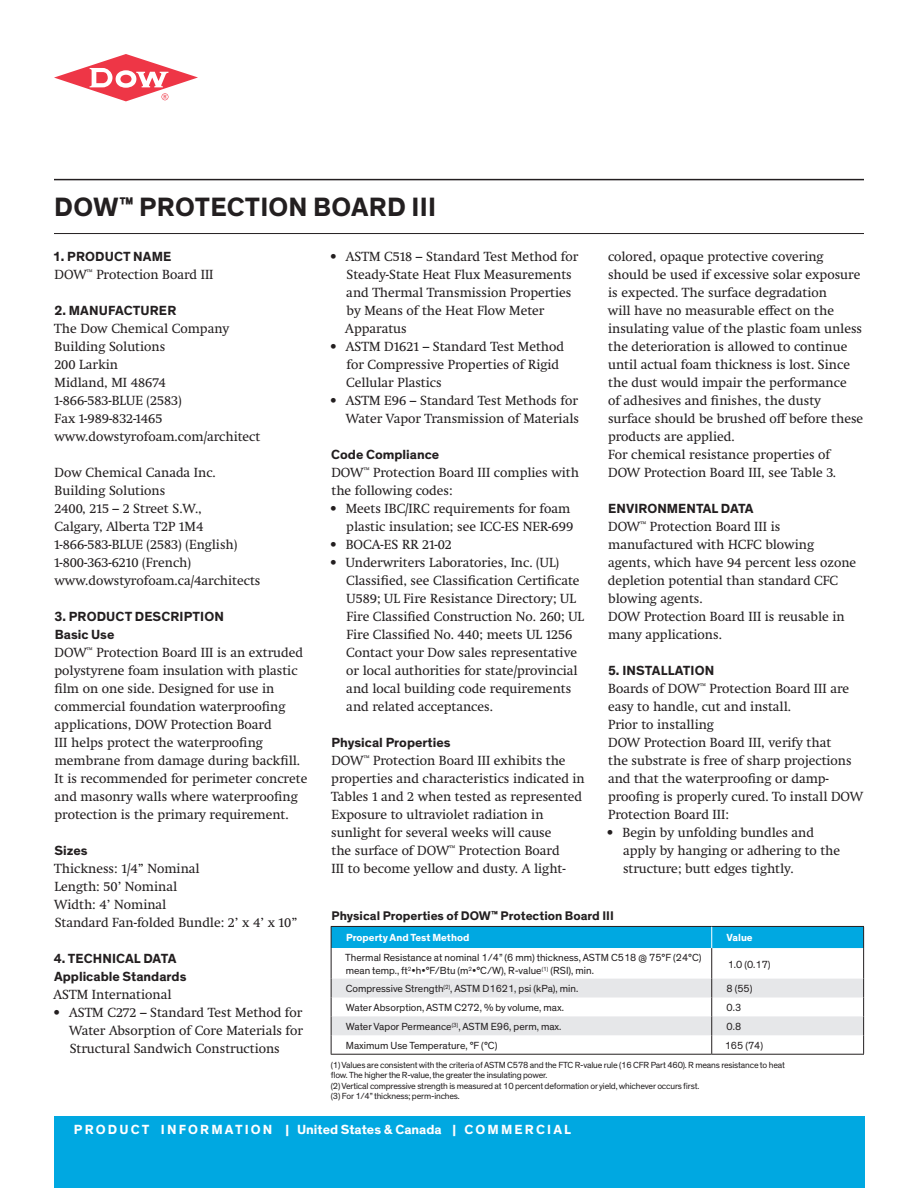
<style>
.page{position:relative;width:918px;height:1188px;background:#fff}
.page>*{position:absolute;margin:0;border:0;box-sizing:border-box;transform-origin:0 0}
.Document_Title{font:700 27px "Dow Corporate";letter-spacing:.01em;color:#231f20}
.Header_-_Numbered{font:13.5px/18px "Swift Neue LT Pro";color:#231f20}
.Header_-_Numbered-2{font:700 13.5px "Dow Corporate";color:#231f20}
.Cover_Footer{font:700 13.5px "Dow Corporate";letter-spacing:.16em;color:#fff}
.Chart_Title{font:700 12.75px "Dow Corporate";color:#231f20}
.Chart_Body{font:10.5px/13.5px "Dow Corporate";color:#231f20}
.Chart_Body-2{font:700 10.5px "Dow Corporate";color:#fff}
.t1{font:9px "Dow Corporate";letter-spacing:-.02em;color:#231f20}
.s1{font-family:"Dow Corporate";font-weight:700}
</style>
<div class="page">
<svg style="left:54px;top:54px;width:144px;height:47px"></svg>
<div style="left:54px;top:1116px;width:810px;height:72px;background:#00a8e1"></div>
<hr style="left:54px;top:179px;width:810px;height:1px;background:#231f20">
<hr style="left:54px;top:233px;width:810px;height:1px;background:#231f20">
<hr style="left:331px;top:948px;width:1px;height:31px;background:#231f20">
<hr style="left:711px;top:948px;width:1px;height:31px;background:#231f20">
<hr style="left:863px;top:948px;width:1px;height:31px;background:#231f20">
<div style="left:331px;top:926px;width:533px;height:22px;background:#00a8e1"></div>
<hr style="left:331px;top:1054px;width:381px;height:1px;background:#231f20">
<svg style="left:331px;top:979px;width:533px;height:75px"></svg>
<hr style="left:712px;top:1054px;width:152px;height:1px;background:#231f20">
<p class="Document_Title" style="left:54px;top:190px;width:383px">DOW<sup>™</sup> PROTECTION BOARD III</p>
<p class="Header_-_Numbered" style="left:345px;top:248px;width:235px;text-indent:-15px">• ASTM C518 – Standard Test Method for<br>Steady-State Heat Flux Measurements and Thermal Transmission Properties by Means of the Heat Flow Meter<br>Apparatus</p>
<p class="Header_-_Numbered" style="left:346px;top:338px;width:219px;text-indent:-16px">• ASTM D1621 – Standard Test Method for Compressive Properties of Rigid<br>Cellular Plastics</p>
<p class="Header_-_Numbered" style="left:330px;top:392px;width:250px;text-align:right">• ASTM E96 – Standard Test Methods for<br>Water Vapor Transmission of Materials</p>
<p class="Header_-_Numbered-2" style="left:331px;top:446px;width:110px">Code Compliance</p>
<p class="Header_-_Numbered" style="left:331px;top:464px;width:249px">DOW<sup>™</sup> Protection Board III complies with the following codes:</p>
<p class="Header_-_Numbered" style="left:330px;top:500px;width:245px;text-align:right">• Meets IBC/IRC requirements for foam plastic insulation; see ICC-ES NER-699</p>
<p class="Header_-_Numbered" style="left:330px;top:536px;width:123px">• BOCA-ES RR 21-02</p>
<p class="Header_-_Numbered" style="left:346px;top:554px;width:239px;text-indent:-16px">• Underwriters Laboratories, Inc. (UL)<br>Classified, see Classification Certificate U589; UL Fire Resistance Directory; UL Fire Classified Construction No. 260; UL Fire Classified No. 440; meets UL 1256<br>Contact your Dow sales representative or local authorities for state/provincial and local building code requirements and related acceptances.</p>
<p class="Header_-_Numbered-2" style="left:332px;top:734px;width:120px">Physical Properties</p>
<p class="Header_-_Numbered" style="left:331px;top:752px;width:255px">DOW<sup>™</sup> Protection Board III exhibits the properties and characteristics indicated in<br>Tables 1 and 2 when tested as represented</p>
<p class="Header_-_Numbered" style="left:331px;top:806px;width:236px">Exposure to ultraviolet radiation in sunlight for several weeks will cause the surface of DOW<sup>™</sup> Protection Board III to become yellow and dusty. A light-</p>
<p class="Header_-_Numbered" style="left:608px;top:248px;width:257px">colored, opaque protective covering should be used if excessive solar exposure is expected. The surface degradation<br>will have no measurable effect on the insulating value of the plastic foam unless the deterioration is allowed to continue until actual foam thickness is lost. Since the dust would impair the performance<br>of adhesives and finishes, the dusty surface should be brushed off before these products are applied.</p>
<p class="Header_-_Numbered" style="left:608px;top:446px;width:229px">For chemical resistance properties of<br>DOW Protection Board III, see Table 3.</p>
<p class="Header_-_Numbered-2" style="left:608px;top:500px;width:147px">ENVIRONMENTAL DATA</p>
<p class="Header_-_Numbered" style="left:608px;top:518px;width:250px">DOW<sup>™</sup> Protection Board III is manufactured with HCFC blowing agents, which have 94 percent less ozone depletion potential than standard CFC blowing agents.</p>
<p class="Header_-_Numbered" style="left:608px;top:608px;width:238px">DOW Protection Board III is reusable in many applications.</p>
<p class="Header_-_Numbered" style="left:608px;top:662px;width:243px"><span class="s1">5. INSTALLATION<br></span>Boards of DOW<sup>™</sup> Protection Board III are easy to handle, cut and install.</p>
<p class="Header_-_Numbered" style="left:608px;top:716px;width:107px">Prior to installing</p>
<p class="Header_-_Numbered" style="left:608px;top:734px;width:257px">DOW Protection Board III, verify that<br>the substrate is free of sharp projections and that the waterproofing or damp&shy;proofing is properly cured. To install DOW Protection Board III:</p>
<p class="Header_-_Numbered" style="left:623px;top:824px;width:219px;text-indent:-16px">• Begin by unfolding bundles and apply by hanging or adhering to the structure; butt edges tightly.</p>
<p class="Header_-_Numbered" style="left:53px;top:248px;width:162px"><span class="s1">1. PRODUCT NAME<br></span>DOW<sup>™</sup> Protection Board III</p>
<p class="Header_-_Numbered" style="left:54px;top:302px;width:208px"><span class="s1">2. MANUFACTURER<br></span>The Dow Chemical Company<br>Building Solutions<br>200 Larkin<br>Midland, MI 48674<br>1-866-583-BLUE (2583)<br>Fax 1-989-832-1465 www.dowstyrofoam.com/architect</p>
<p class="Header_-_Numbered" style="left:54px;top:464px;width:163px">Dow Chemical Canada Inc.<br>Building Solutions<br>2400, 215 – 2 Street S.W.,</p>
<p class="Header_-_Numbered" style="left:54px;top:518px;width:208px">Calgary, Alberta T2P 1M4<br>1-866-583-BLUE (2583) (English)<br>1-800-363-6210 (French) www.dowstyrofoam.ca/4architects</p>
<p class="Header_-_Numbered-2" style="left:54px;top:608px;width:171px">3. PRODUCT DESCRIPTION</p>
<p class="Header_-_Numbered" style="left:54px;top:626px;width:254px"><span class="s1">Basic Use<br></span>DOW<sup>™</sup> Protection Board III is an extruded polystyrene foam insulation with plastic film on one side. Designed for use in commercial foundation waterproofing applications, DOW Protection Board<br>III helps protect the waterproofing membrane from damage during backfill.<br>It is recommended for perimeter concrete and masonry walls where waterproofing protection is the primary requirement.</p>
<p class="Header_-_Numbered-2" style="left:54px;top:842px;width:35px">Sizes</p>
<p class="Header_-_Numbered" style="left:54px;top:860px;width:245px">Thickness: 1/4” Nominal<br>Length: 50’ Nominal<br>Width: 4’ Nominal<br>Standard Fan-folded Bundle: 2’ x 4’ x 10”</p>
<p class="Header_-_Numbered-2" style="left:54px;top:950px;width:124px">4. TECHNICAL DATA</p>
<p class="Header_-_Numbered-2" style="left:54px;top:968px;width:134px">Applicable Standards</p>
<p class="Header_-_Numbered" style="left:54px;top:986px;width:119px">ASTM International</p>
<p class="Header_-_Numbered" style="left:69px;top:1004px;width:235px;text-align:justify;text-indent:-16px">• ASTM C272 – Standard Test Method for Water Absorption of Core Materials for Structural Sandwich Constructions</p>
<p class="Chart_Title" style="left:332px;top:908px;width:284px">Physical Properties of DOW<sup>™</sup> Protection Board III</p>
<p class="Chart_Body-2" style="left:346px;top:931px;width:125px">Property And Test Method</p>
<p class="Chart_Body-2" style="left:726px;top:931px;width:28px">Value</p>
<p class="Chart_Body" style="left:345px;top:951px;width:358px">Thermal Resistance at nominal 1/4” (6 mm) thickness, ASTM C518 @ 75°F (24°C) mean temp., ft<sup>2</sup>•h•°F/Btu (m<sup>2</sup>•°C/W), R-value<sup>(1)</sup> (RSI), min.</p>
<p class="Chart_Body" style="left:728px;top:958px;width:44px">1.0 (0.17)</p>
<p class="Chart_Body" style="left:346px;top:982px;width:234px">Compressive Strength<sup>(2)</sup>, ASTM D1621, psi (kPa), min.</p>
<p class="Chart_Body" style="left:726px;top:982px;width:28px">8 (55)</p>
<p class="Chart_Body" style="left:346px;top:1001px;width:220px">Water Absorption, ASTM C272, % by volume, max.</p>
<p class="Chart_Body" style="left:727px;top:1001px;width:16px">0.3</p>
<p class="Chart_Body" style="left:346px;top:1020px;width:217px">Water Vapor Permeance<sup>(3)</sup>, ASTM E96, perm, max.</p>
<p class="Chart_Body" style="left:727px;top:1020px;width:16px">0.8</p>
<p class="Chart_Body" style="left:346px;top:1039px;width:153px">Maximum Use Temperature, °F (°C)</p>
<p class="Chart_Body" style="left:725px;top:1039px;width:40px">165 (74)</p>
<p class="t1" style="left:331px;top:1060px;width:456px">(1) Values are consistent with the criteria of ASTM C578 and the FTC R-value rule (16 CFR Part 460). R means resistance to heat</p>
<p class="t1" style="left:331px;top:1070px;width:218px">flow. The higher the R-value, the greater the insulating power.</p>
<p class="t1" style="left:331px;top:1081px;width:370px">(2) Vertical compressive strength is measured at 10 percent deformation or yield, whichever occurs first.</p>
<p class="t1" style="left:331px;top:1091px;width:131px">(3) For 1/4” thickness; perm-inches.</p>
<p class="Cover_Footer" style="left:74px;top:1121px;width:499px">PRODUCT INFORMATION | United States &amp; Canada | COMMERCIAL</p>
</div>
